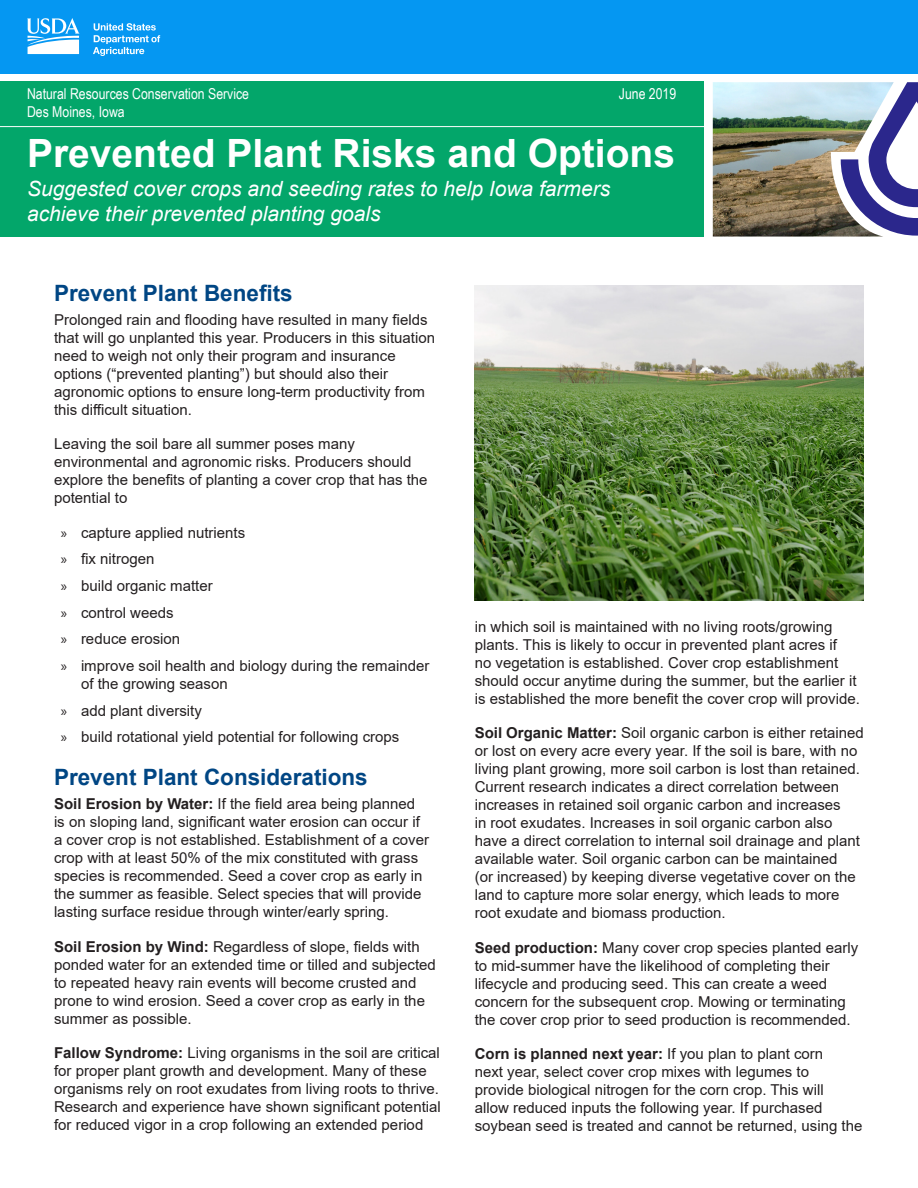
<style>
.page{position:relative;width:918px;height:1188px;background:#fff}
.page>*{position:absolute;margin:0;border:0;box-sizing:border-box;transform-origin:0 0}
.Fact_Sheet_Title{font:700 39px "Arial";color:#fff}
.Body_Subhead{font:700 22.5px "Arial";color:#004684}
.Fact_Sheet_Subtitle{font:italic 21px/25.2px "Arial";color:#fff}
.Body_Text{font:15px/18px "Arial";color:#231f20}
.Body_Text-2{font:15px/18px "Arial Narrow";color:#fff}
.s1{font-family:"Myriad Pro"}
.s2{font-weight:700}
</style>
<div class="page">
<div style="left:0;top:0;width:918px;height:74px;background:#0597f2"></div>
<svg style="left:27px;top:18px;width:53px;height:36px"></svg>
<svg style="left:93px;top:23px;width:67px;height:33px"></svg>
<div style="left:0;top:82px;width:704px;height:155px;background:#03a66a"></div>
<svg style="left:894px;top:82px;width:24px;height:154px"></svg>
<img style="left:713px;top:82px;width:181px;height:155px">
<img style="left:474px;top:285px;width:390px;height:315px">
<hr style="left:0;top:126px;width:710px;height:1px;background:#fff">
<p class="Body_Text-2" style="left:27px;top:84px;width:224px">Natural Resources Conservation Service<br>Des Moines, Iowa</p>
<p class="Body_Text-2" style="left:619px;top:84px;width:59px">June 2019</p>
<p class="Fact_Sheet_Title" style="left:27px;top:125px;width:650px">Prevented Plant Risks and Options</p>
<p class="Fact_Sheet_Subtitle" style="left:27px;top:176px;width:585px">Suggested cover crops and seeding rates to help Iowa farmers achieve their prevented planting goals</p>
<p class="Body_Subhead" style="left:54px;top:277px;width:240px">Prevent Plant Benefits</p>
<p class="Body_Text" style="left:54px;top:310px;width:383px">Prolonged rain and flooding have resulted in many fields that will go unplanted this year. Producers in this situation need to weigh not only their program and insurance options (“prevented planting”) but should also their agronomic options to ensure long-term productivity from this difficult situation.</p>
<p class="Body_Text" style="left:54px;top:435px;width:375px">Leaving the soil bare all summer poses many environmental and agronomic risks. Producers should explore the benefits of planting a cover crop that has the potential to</p>
<p class="Body_Text" style="left:61px;top:523px;width:186px"><span class="s1">»</span> capture applied nutrients</p>
<p class="Body_Text" style="left:61px;top:550px;width:95px"><span class="s1">»</span> fix nitrogen</p>
<p class="Body_Text" style="left:61px;top:577px;width:153px"><span class="s1">»</span> build organic matter</p>
<p class="Body_Text" style="left:61px;top:603px;width:114px"><span class="s1">»</span> control weeds</p>
<p class="Body_Text" style="left:61px;top:630px;width:121px"><span class="s1">»</span> reduce erosion</p>
<p class="Body_Text" style="left:81px;top:657px;width:350px;text-indent:-20px"><span class="s1">»</span> improve soil health and biology during the remainder of the growing season</p>
<p class="Body_Text" style="left:61px;top:701px;width:143px"><span class="s1">»</span> add plant diversity</p>
<p class="Body_Text" style="left:61px;top:728px;width:340px"><span class="s1">»</span> build rotational yield potential for following crops</p>
<p class="Body_Subhead" style="left:54px;top:762px;width:315px">Prevent Plant Considerations</p>
<p class="Body_Text" style="left:54px;top:795px;width:377px"><span class="s2">Soil Erosion by Water:</span> If the field area being planned is on sloping land, significant water erosion can occur if a cover crop is not established. Establishment of a cover crop with at least 50% of the mix constituted with grass species is recommended. Seed a cover crop as early in the summer as feasible. Select species that will provide lasting surface residue through winter/early spring.</p>
<p class="Body_Text" style="left:54px;top:938px;width:383px"><span class="s2">Soil Erosion by Wind:</span> Regardless of slope, fields with ponded water for an extended time or tilled and subjected to repeated heavy rain events will become crusted and prone to wind erosion. Seed a cover crop as early in the summer as possible.</p>
<p class="Body_Text" style="left:54px;top:1044px;width:388px"><span class="s2">Fallow Syndrome:</span> Living organisms in the soil are critical for proper plant growth and development. Many of these organisms rely on root exudates from living roots to thrive.<br>Research and experience have shown significant potential for reduced vigor in a crop following an extended period</p>
<p class="Body_Text" style="left:475px;top:617px;width:387px">in which soil is maintained with no living roots/growing plants. This is likely to occur in prevented plant acres if<br>no vegetation is established. Cover crop establishment should occur anytime during the summer, but the earlier it is established the more benefit the cover crop will provide.</p>
<p class="Body_Text" style="left:475px;top:724px;width:391px"><span class="s2">Soil Organic Matter:</span> Soil organic carbon is either retained or lost on every acre every year. If the soil is bare, with no living plant growing, more soil carbon is lost than retained.<br>Current research indicates a direct correlation between increases in retained soil organic carbon and increases<br>in root exudates. Increases in soil organic carbon also have a direct correlation to internal soil drainage and plant available water. Soil organic carbon can be maintained<br>(or increased) by keeping diverse vegetative cover on the land to capture more solar energy, which leads to more root exudate and biomass production.</p>
<p class="Body_Text" style="left:475px;top:938px;width:385px"><span class="s2">Seed production:</span> Many cover crop species planted early to mid-summer have the likelihood of completing their lifecycle and producing seed. This can create a weed concern for the subsequent crop. Mowing or terminating the cover crop prior to seed production is recommended.</p>
<p class="Body_Text" style="left:475px;top:1045px;width:389px"><span class="s2">Corn is planned next year:</span> If you plan to plant corn<br>next year, select cover crop mixes with legumes to<br>provide biological nitrogen for the corn crop. This will<br>allow reduced inputs the following year. If purchased soybean seed is treated and cannot be returned, using the</p>
</div>
